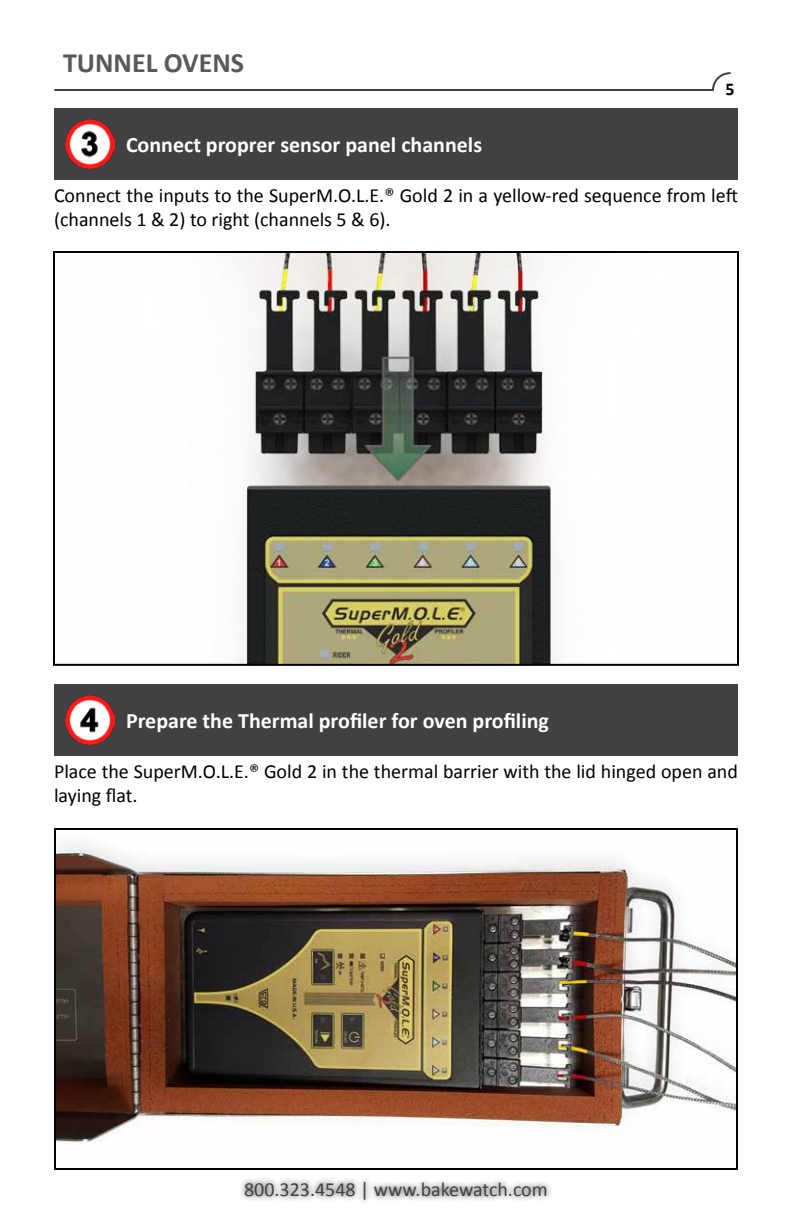
<style>
.page{position:relative;width:792px;height:1224px;background:#fff}
.page>*{position:absolute;margin:0;border:0;box-sizing:border-box;transform-origin:0 0}
.t1{font:700 28px "Calibri";color:#58595b}
.t2{font:700 22px "Calibri";color:#fff}
.t3{font:20px/24px "Calibri";color:#000}
.t4{font:20px "Calibri";color:#414042}
.t5{font:700 18px "Calibri";color:#000}
</style>
<div class="page">
<hr style="left:55px;top:89px;width:658px;height:2px;background:#414042">
<svg style="left:712px;top:72px;width:19px;height:19px"></svg>
<img style="left:243px;top:254px;width:308px;height:409px">
<div style="left:53px;top:251px;width:686px;height:415px;border:2px solid #000"></div>
<img style="left:57px;top:845px;width:678px;height:297px">
<div style="left:54px;top:828px;width:684px;height:342px;border:2px solid #000"></div>
<div style="left:239px;top:1175px;width:314px;height:31px;background:#000;opacity:.75"></div>
<div style="left:54px;top:108px;width:684px;height:72px;background:#414042"></div>
<div style="left:54px;top:684px;width:684px;height:72px;background:#414042"></div>
<img style="left:66px;top:120px;width:48px;height:48px">
<img style="left:66px;top:696px;width:48px;height:48px">
<h1 class="t1" style="left:63px;top:44px;width:183px">TUNNEL OVENS</h1>
<p class="t2" style="left:126px;top:131px;width:358px">Connect proprer sensor panel channels</p>
<p class="t5" style="left:725px;top:77px;width:11px">5</p>
<p class="t3" style="left:54px;top:184px;width:686px">Connect the inputs to the SuperM.O.L.E.® Gold 2 in a yellow-red sequence from left (channels 1 &amp; 2) to right (channels 5 &amp; 6).</p>
<p class="t2" style="left:126px;top:707px;width:425px">Prepare the Thermal profiler for oven profiling</p>
<p class="t3" style="left:54px;top:760px;width:685px">Place the SuperM.O.L.E.® Gold 2 in the thermal barrier with the lid hinged open and laying flat.</p>
<p class="t4" style="left:244px;top:1176px;width:305px">800.323.4548 | www.bakewatch.com</p>
</div>
